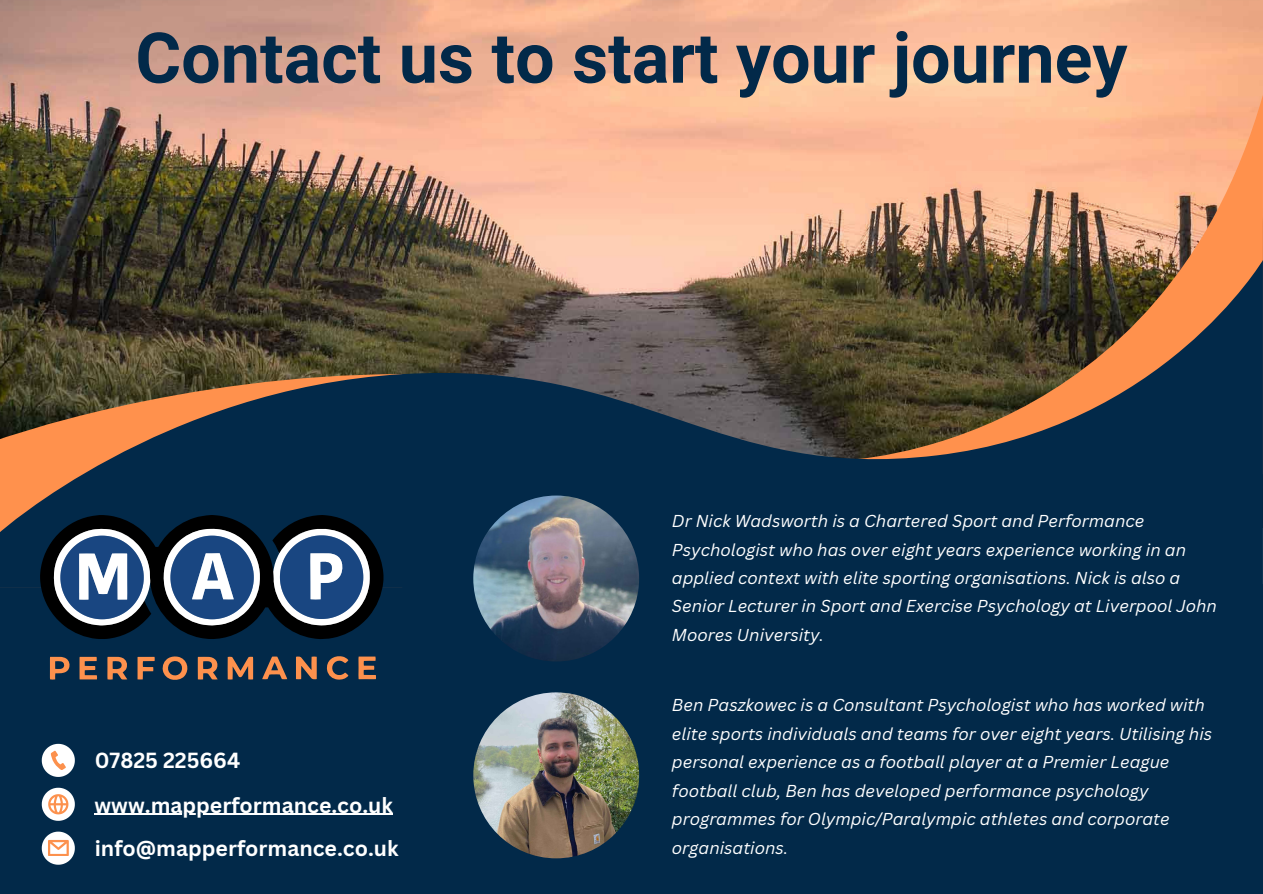
<style>
.page{position:relative;width:1263px;height:894px;background:#fff}
.page>*{position:absolute;margin:0;border:0;box-sizing:border-box;transform-origin:0 0}
.t1{font:700 70.05px "Roboto";color:#022949}
.t2{font:700 21.3px "Canva Sans";color:#fff}
.t3{font:italic 16.8px/28.5px "Canva Sans";color:#fff}
</style>
<div class="page">
<img style="left:0;top:0;width:1263px;height:260px">
<div style="left:0;top:584px;width:1263px;height:309px;background:#022949"></div>
<svg style="left:846px;top:95px;width:417px;height:165px;background:#e5a883"></svg>
<svg style="left:0;top:260px;width:1263px;height:324px;background:#393f41"></svg>
<svg style="left:42px;top:743px;width:32px;height:33px"></svg>
<svg style="left:42px;top:787px;width:32px;height:33px"></svg>
<hr style="left:95px;top:813px;width:298px;height:1px;background:#fff">
<svg style="left:42px;top:831px;width:32px;height:33px"></svg>
<img style="left:473px;top:495px;width:166px;height:166px;border-radius:50%">
<img style="left:473px;top:692px;width:166px;height:166px;border-radius:50%">
<svg style="left:40px;top:499px;width:344px;height:181px"></svg>
<p class="t1" style="left:135px;top:18px;width:994px">Contact us to start your journey</p>
<h1 class="t2" style="left:95px;top:745px;width:147px">07825 225664</h1>
<p class="t2" style="left:95px;top:789px;width:300px">www.mapperformance.co.uk</p>
<p class="t2" style="left:95px;top:832px;width:305px">info@mapperformance.co.uk</p>
<p class="t3" style="left:672px;top:506px;width:546px">Dr Nick Wadsworth is a Chartered Sport and Performance Psychologist who has over eight years experience working in an applied context with elite sporting organisations. Nick is also a Senior Lecturer in Sport and Exercise Psychology at Liverpool John Moores University.</p>
<p class="t3" style="left:672px;top:690px;width:542px">Ben Paszkowec is a Consultant Psychologist who has worked with elite sports individuals and teams for over eight years. Utilising his personal experience as a football player at a Premier League football club, Ben has developed performance psychology programmes for Olympic/Paralympic athletes and corporate organisations.</p>
</div>
